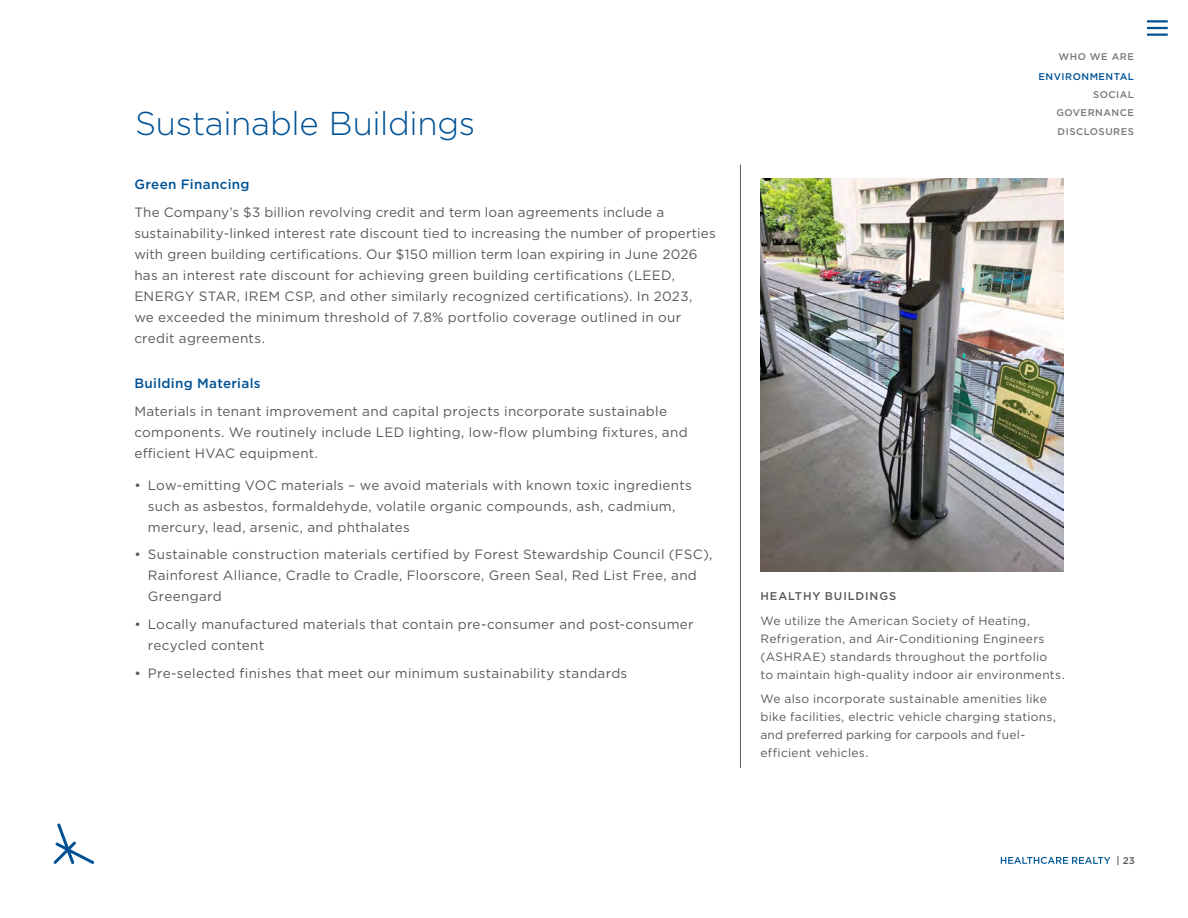
<style>
.page{position:relative;width:1188px;height:918px;background:#fff}
.page>*{position:absolute;margin:0;border:0;box-sizing:border-box;transform-origin:0 0}
.t1{font:300 33px "Gotham";letter-spacing:-.01em;color:#005295}
.t2{font:13.5px/21px "Gotham";letter-spacing:.02em;color:#58595b}
.t3{font:500 13.5px "Gotham";letter-spacing:.02em;color:#005295}
.t4{font:12px/18px "Gotham";letter-spacing:.025em;color:#58595b}
.t5{font:500 11.25px "Gotham";letter-spacing:.075em;color:#58595b}
.t6{font:500 9.75px "Gotham";letter-spacing:.05em;color:#77787b}
.t7{font:500 9.75px "Gotham";letter-spacing:.05em;color:#005295}
.t8{font:500 9.75px "Gotham";color:#58595b}
</style>
<div class="page">
<svg style="left:54px;top:824px;width:40px;height:40px"></svg>
<svg style="left:1001px;top:857px;width:109px;height:7px"></svg>
<hr style="left:1147px;top:20px;width:21px;height:2px;background:#005295">
<hr style="left:1147px;top:27px;width:21px;height:2px;background:#005295">
<hr style="left:1147px;top:34px;width:21px;height:2px;background:#005295">
<hr style="left:740px;top:165px;width:1px;height:603px;background:#58595b">
<img style="left:760px;top:178px;width:303px;height:393px">
<h1 class="t1" style="left:135px;top:102px;width:342px">Sustainable Buildings</h1>
<p class="t3" style="left:134px;top:175px;width:117px">Green Financing</p>
<p class="t2" style="left:134px;top:201px;width:583px">The Company’s $3 billion revolving credit and term loan agreements include a sustainability-linked interest rate discount tied to increasing the number of properties with green building certifications. Our $150 million term loan expiring in June 2026 has an interest rate discount for achieving green building certifications (LEED, ENERGY STAR, IREM CSP, and other similarly recognized certifications). In 2023,<br>we exceeded the minimum threshold of 7.8% portfolio coverage outlined in our credit agreements.</p>
<p class="t3" style="left:134px;top:374px;width:128px">Building Materials</p>
<p class="t2" style="left:134px;top:400px;width:555px">Materials in tenant improvement and capital projects incorporate sustainable components. We routinely include LED lighting, low-flow plumbing fixtures, and efficient HVAC equipment.</p>
<p class="t2" style="left:148px;top:474px;width:546px;text-indent:-14px">• Low-emitting VOC materials – we avoid materials with known toxic ingredients such as asbestos, formaldehyde, volatile organic compounds, ash, cadmium, mercury, lead, arsenic, and phthalates</p>
<p class="t2" style="left:148px;top:544px;width:566px;text-indent:-14px">• Sustainable construction materials certified by Forest Stewardship Council (FSC),<br>Rainforest Alliance, Cradle to Cradle, Floorscore, Green Seal, Red List Free, and<br>Greengard</p>
<p class="t2" style="left:148px;top:613px;width:547px;text-indent:-14px">• Locally manufactured materials that contain pre-consumer and post-consumer recycled content</p>
<p class="t2" style="left:134px;top:662px;width:494px">• Pre-selected finishes that meet our minimum sustainability standards</p>
<p class="t6" style="left:1058px;top:50px;width:77px">WHO WE ARE</p>
<p class="t7" style="left:1039px;top:70px;width:97px">ENVIRONMENTAL</p>
<p class="t6" style="left:1093px;top:88px;width:42px">SOCIAL</p>
<p class="t6" style="left:1056px;top:107px;width:79px">GOVERNANCE</p>
<p class="t6" style="left:1058px;top:125px;width:78px">DISCLOSURES</p>
<p class="t5" style="left:760px;top:588px;width:137px">HEALTHY BUILDINGS</p>
<p class="t4" style="left:760px;top:611px;width:306px">We utilize the American Society of Heating, Refrigeration, and Air-Conditioning Engineers (ASHRAE) standards throughout the portfolio<br>to maintain high-quality indoor air environments.</p>
<p class="t4" style="left:760px;top:690px;width:297px">We also incorporate sustainable amenities like bike facilities, electric vehicle charging stations, and preferred parking for carpools and fuel&shy;efficient vehicles.</p>
<p class="t8" style="left:1116px;top:854px;width:20px">| 23</p>
</div>
